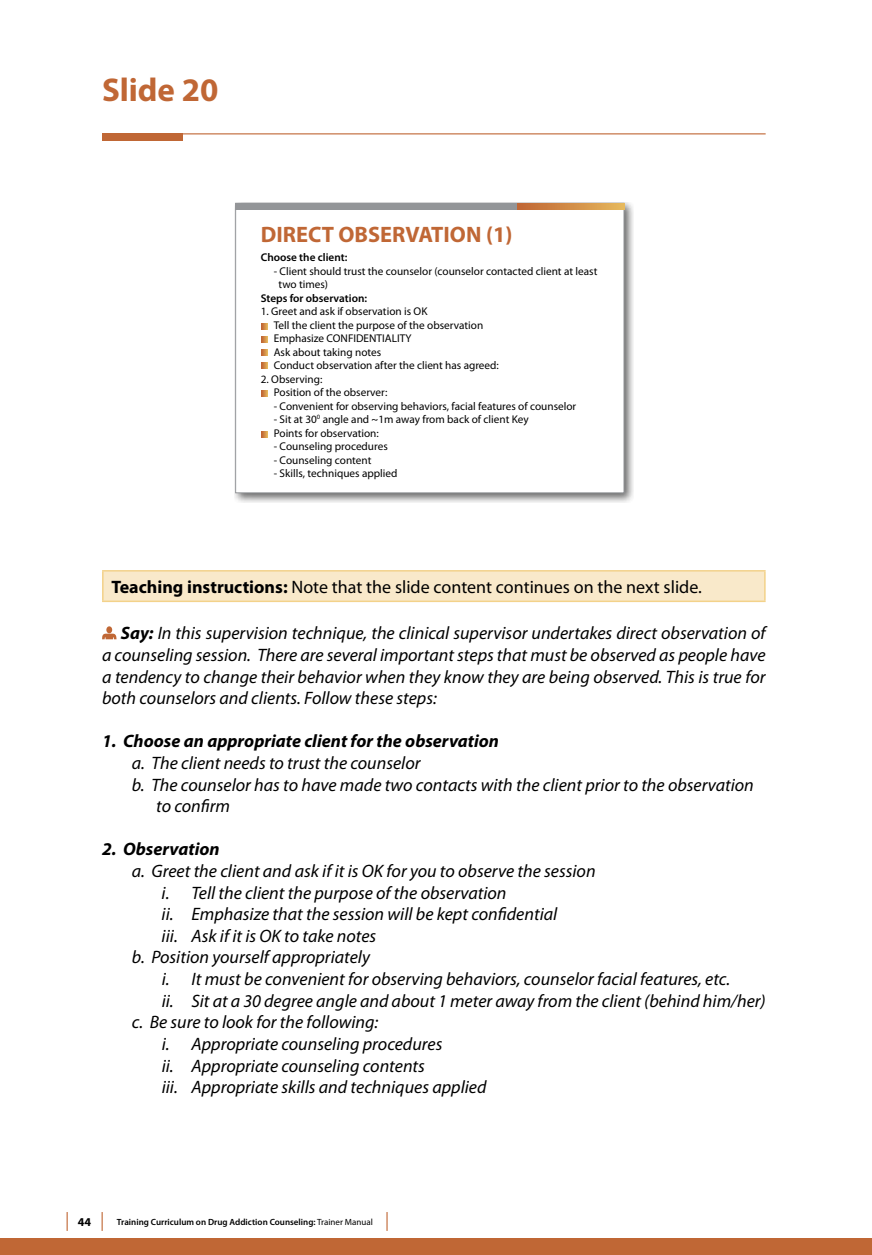
<style>
.page{position:relative;width:872px;height:1255px;background:#fff}
.page>*{position:absolute;margin:0;border:0;box-sizing:border-box;transform-origin:0 0}
.t1{font:700 33px "Myriad Pro";color:#c06735}
.t2{font:700 22.35px "Myriad Pro";color:#c06735}
.t3{font:italic 18px/21.6px "Myriad Pro";color:#000;text-align:justify}
.t4{font:18px "Myriad Pro";color:#000}
.t5{font:italic 700 18px "Myriad Pro";color:#000}
.t6{font:700 12px "Myriad Pro";color:#000}
.t7{font:11.25px/13.5px "Myriad Pro";color:#000}
.t8{font:600 11.25px "Myriad Pro";color:#000}
.t9{font:600 9px "Myriad Pro";color:#000}
.s1{font-weight:700}
.s2{font-weight:400}
</style>
<div class="page">
<svg style="left:102px;top:1212px;width:1px;height:18px"></svg>
<svg style="left:386px;top:1212px;width:1px;height:18px"></svg>
<svg style="left:67px;top:1212px;width:1px;height:18px"></svg>
<div style="left:0;top:1237px;width:872px;height:17px;background:#c06735"></div>
<div style="left:103px;top:571px;width:662px;height:30px;background:#f9e9ca"></div>
<hr style="left:102px;top:570px;width:663px;height:1px;background:#f3d28a">
<hr style="left:102px;top:571px;width:2px;height:29px;background:#f3d28a">
<svg style="left:764px;top:571px;width:1px;height:29px"></svg>
<hr style="left:102px;top:600px;width:663px;height:2px;background:#f3d28a">
<svg style="left:102px;top:626px;width:15px;height:13px"></svg>
<div style="left:102px;top:134px;width:80px;height:7px;background:#c06735"></div>
<hr style="left:102px;top:133px;width:663px;height:1px;background:#c06735">
<img style="left:234px;top:202px;width:399px;height:300px">
<div style="left:236px;top:203px;width:388px;height:290px;background:#fff"></div>
<div style="left:236px;top:203px;width:282px;height:7px;background:#939598"></div>
<svg style="left:261px;top:362px;width:6px;height:6px"></svg>
<svg style="left:261px;top:323px;width:6px;height:6px"></svg>
<svg style="left:261px;top:336px;width:6px;height:6px"></svg>
<svg style="left:261px;top:349px;width:6px;height:6px"></svg>
<svg style="left:261px;top:390px;width:6px;height:6px"></svg>
<svg style="left:261px;top:431px;width:6px;height:6px"></svg>
<svg style="left:518px;top:203px;width:106px;height:7px"></svg>
<h1 class="t1" style="left:102px;top:69px;width:118px">Slide 20</h1>
<p class="t2" style="left:261px;top:220px;width:253px">DIRECT OBSERVATION (1)</p>
<p class="t8" style="left:261px;top:250px;width:88px">Choose the client:</p>
<p class="t7" style="left:278px;top:264px;width:320px;text-indent:-5px">- Client should trust the counselor (counselor contacted client at least two times)</p>
<p class="t8" style="left:261px;top:291px;width:108px">Steps for observation:</p>
<p class="t7" style="left:274px;top:304px;width:226px;text-indent:-13px">1. Greet and ask if observation is OK<br>Tell the client the purpose of the observation Emphasize CONFIDENTIALITY<br>Ask about taking notes<br>Conduct observation after the client has agreed:</p>
<p class="t7" style="left:274px;top:372px;width:115px;text-indent:-13px">2. Observing:<br>Position of the observer:</p>
<p class="t7" style="left:274px;top:399px;width:304px">- Convenient for observing behaviors, facial features of counselor</p>
<p class="t7" style="left:274px;top:412px;width:256px">- Sit at 30<sup>0</sup> angle and ~1m away from back of client Key<br>Points for observation:</p>
<p class="t7" style="left:274px;top:439px;width:115px">- Counseling procedures</p>
<p class="t7" style="left:274px;top:453px;width:99px">- Counseling content</p>
<p class="t7" style="left:274px;top:466px;width:125px">- Skills, techniques applied</p>
<p class="t4" style="left:111px;top:575px;width:592px"><span class="s1">Teaching instructions:</span> Note that the slide content continues on the next slide.</p>
<p class="t3" style="left:102px;top:622px;width:665px;text-indent:19px"><span class="s1">Say:</span> In this supervision technique, the clinical supervisor undertakes direct observation of a counseling session. There are several important steps that must be observed as people have a tendency to change their behavior when they know they are being observed. This is true for both counselors and clients. Follow these steps:</p>
<p class="t5" style="left:102px;top:729px;width:398px">1. Choose an appropriate client for the observation</p>
<p class="t3" style="left:132px;top:751px;width:290px">a. The client needs to trust the counselor</p>
<p class="t3" style="left:132px;top:773px;width:623px">b. The counselor has to have made two contacts with the client prior to the observation</p>
<p class="t3" style="left:156px;top:795px;width:75px">to confirm</p>
<p class="t5" style="left:102px;top:837px;width:119px">2. Observation</p>
<p class="t3" style="left:132px;top:859px;width:465px">a. Greet the client and ask if it is OK for you to observe the session</p>
<p class="t3" style="left:162px;top:881px;width:346px">i. Tell the client the purpose of the observation</p>
<p class="t3" style="left:162px;top:903px;width:397px">ii. Emphasize that the session will be kept confidential</p>
<p class="t3" style="left:162px;top:924px;width:216px">iii. Ask if it is OK to take notes</p>
<p class="t3" style="left:132px;top:946px;width:240px">b. Position yourself appropriately</p>
<p class="t3" style="left:162px;top:967px;width:570px">i. It must be convenient for observing behaviors, counselor facial features, etc.</p>
<p class="t3" style="left:162px;top:989px;width:605px">ii. Sit at a 30 degree angle and about 1 meter away from the client (behind him/her)</p>
<p class="t3" style="left:132px;top:1011px;width:248px">c. Be sure to look for the following:</p>
<p class="t3" style="left:162px;top:1032px;width:282px">i. Appropriate counseling procedures</p>
<p class="t3" style="left:162px;top:1054px;width:265px">ii. Appropriate counseling contents</p>
<p class="t3" style="left:162px;top:1075px;width:326px">iii. Appropriate skills and techniques applied</p>
<p class="t6" style="left:78px;top:1214px;width:15px">44</p>
<p class="t9" style="left:117px;top:1215px;width:257px">Training Curriculum on Drug Addiction Counseling: <span class="s2">Trainer Manual</span></p>
</div>
